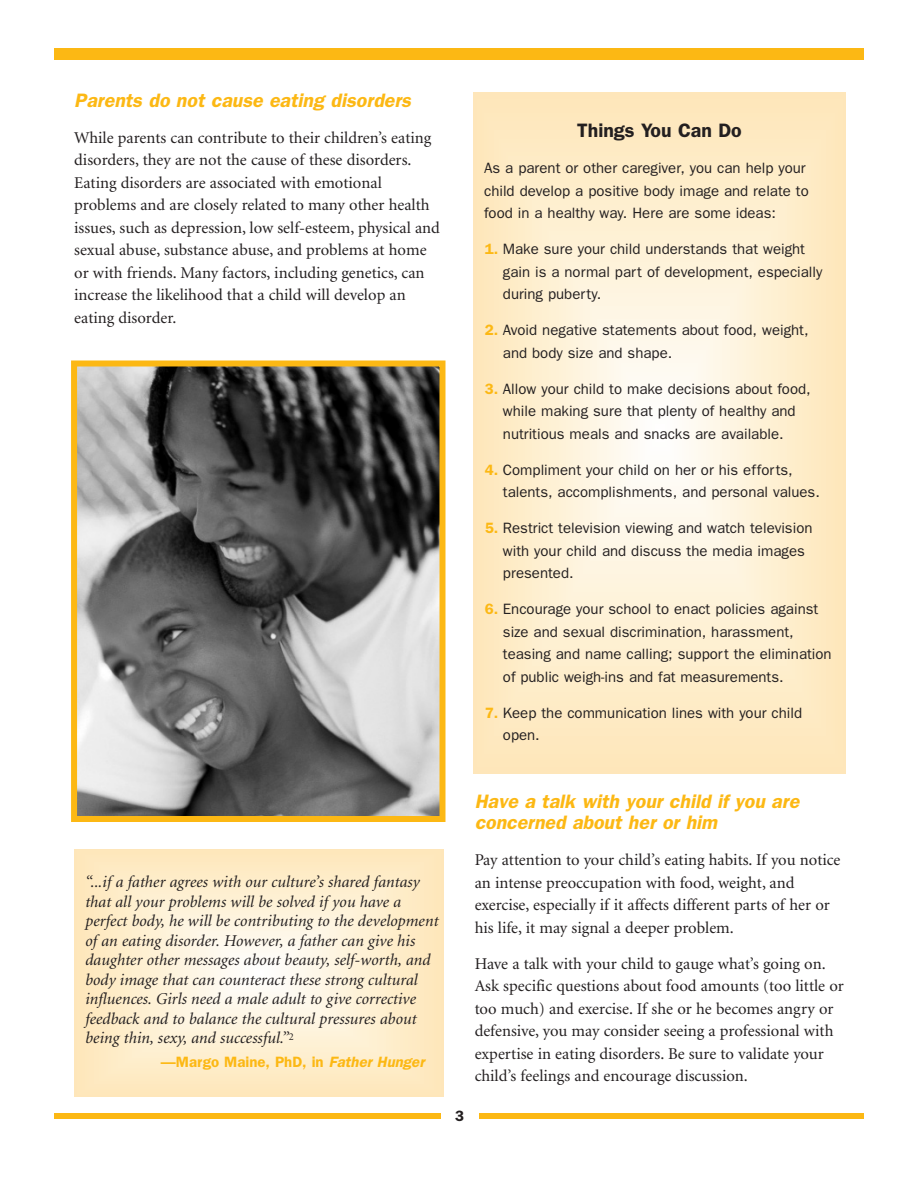
<style>
.page{position:relative;width:918px;height:1188px;background:#fff}
.page>*{position:absolute;margin:0;border:0;box-sizing:border-box;transform-origin:0 0}
.t1{font:italic 600 19.5px/21px "Franklin Gothic";color:#fcb814}
.t2{font:600 19.5px "Franklin Gothic";color:#231f20}
.t3{font:16.5px/22.5px "Minion";color:#231f20}
.t4{font:italic 16.5px/19.5px "Minion";color:#231f20}
.t5{font:15px/22.5px "Franklin Gothic";color:#231f20}
.t6{font:600 15px "Franklin Gothic";color:#fcb814}
.t7{font:600 15px "Franklin Gothic";color:#231f20}
.s1{font-weight:600;color:#fcb814}
.s2{font-style:italic}
</style>
<div class="page">
<div style="left:54px;top:48px;width:810px;height:12px;background:#fcb814"></div>
<div style="left:54px;top:1113px;width:810px;height:6px;background:#fcb814"></div>
<div style="left:475px;top:95px;width:370px;height:676px;background:#fee6ba"></div>
<div style="left:487px;top:117px;width:346px;height:632px;background:#fee8be"></div>
<div style="left:499px;top:139px;width:322px;height:588px;background:#feeac2"></div>
<div style="left:508px;top:157px;width:303px;height:553px;background:#feebc6"></div>
<div style="left:523px;top:183px;width:273px;height:500px;background:#feedca"></div>
<div style="left:532px;top:201px;width:255px;height:465px;background:#feefcf"></div>
<div style="left:547px;top:227px;width:225px;height:412px;background:#fef0d3"></div>
<div style="left:559px;top:249px;width:201px;height:369px;background:#fef2d7"></div>
<div style="left:568px;top:266px;width:183px;height:334px;background:#fef3db"></div>
<div style="left:578px;top:284px;width:163px;height:298px;background:#fef4df"></div>
<div style="left:590px;top:306px;width:139px;height:254px;background:#fef6e4"></div>
<div style="left:599px;top:323px;width:121px;height:220px;background:#fef7e8"></div>
<div style="left:612px;top:345px;width:96px;height:176px;background:#fef8ec"></div>
<div style="left:621px;top:363px;width:77px;height:140px;background:#fefaf0"></div>
<div style="left:631px;top:380px;width:57px;height:106px;background:#fefbf4"></div>
<div style="left:640px;top:398px;width:39px;height:70px;background:#fefcf8"></div>
<div style="left:650px;top:416px;width:19px;height:35px;background:#fefdfc"></div>
<div style="left:75px;top:849px;width:368px;height:247px;background:#fee6ba"></div>
<div style="left:87px;top:857px;width:344px;height:231px;background:#fee8be"></div>
<div style="left:99px;top:865px;width:320px;height:215px;background:#feeac2"></div>
<div style="left:109px;top:872px;width:301px;height:202px;background:#feebc6"></div>
<div style="left:123px;top:881px;width:272px;height:183px;background:#feedca"></div>
<div style="left:132px;top:888px;width:254px;height:170px;background:#feefcf"></div>
<div style="left:147px;top:897px;width:224px;height:151px;background:#fef0d3"></div>
<div style="left:159px;top:905px;width:200px;height:135px;background:#fef2d7"></div>
<div style="left:168px;top:912px;width:182px;height:122px;background:#fef3db"></div>
<div style="left:178px;top:918px;width:162px;height:109px;background:#fef4df"></div>
<div style="left:190px;top:926px;width:138px;height:93px;background:#fef6e4"></div>
<div style="left:199px;top:933px;width:120px;height:80px;background:#fef7e8"></div>
<div style="left:211px;top:941px;width:96px;height:64px;background:#fef8ec"></div>
<div style="left:221px;top:947px;width:76px;height:51px;background:#fefaf0"></div>
<div style="left:230px;top:953px;width:58px;height:39px;background:#fefbf4"></div>
<div style="left:240px;top:960px;width:38px;height:26px;background:#fefcf8"></div>
<div style="left:250px;top:966px;width:19px;height:13px;background:#fefdfc"></div>
<img style="left:78px;top:367px;width:361px;height:448px">
<div style="left:71px;top:360px;width:375px;height:462px;border:6px solid #fcb814"></div>
<div style="left:441px;top:1104px;width:37px;height:27px;background:#fff"></div>
<p class="t1" style="left:74px;top:91px;width:341px">Parents do not cause eating disorders</p>
<p class="t3" style="left:74px;top:128px;width:367px">While parents can contribute to their children’s eating disorders, they are not the cause of these disorders.<br>Eating disorders are associated with emotional problems and are closely related to many other health issues, such as depression, low self-esteem, physical and sexual abuse, substance abuse, and problems at home or with friends. Many factors, including genetics, can increase the likelihood that a child will develop an eating disorder.</p>
<p class="t2" style="left:577px;top:124px;width:166px">Things You Can Do</p>
<p class="t5" style="left:484px;top:158px;width:326px">As a parent or other caregiver, you can help your child develop a positive body image and relate to food in a healthy way. Here are some ideas:</p>
<p class="t5" style="left:503px;top:239px;width:321px;text-indent:-18px"><span class="s1">1.</span> Make sure your child understands that weight gain is a normal part of development, especially during puberty.</p>
<p class="t5" style="left:503px;top:320px;width:307px;text-indent:-18px"><span class="s1">2.</span> Avoid negative statements about food, weight, and body size and shape.</p>
<p class="t5" style="left:503px;top:378px;width:309px;text-indent:-18px"><span class="s1">3.</span> Allow your child to make decisions about food, while making sure that plenty of healthy and nutritious meals and snacks are available.</p>
<p class="t5" style="left:503px;top:459px;width:318px;text-indent:-18px"><span class="s1">4.</span> Compliment your child on her or his efforts, talents, accomplishments, and personal values.</p>
<p class="t5" style="left:503px;top:518px;width:311px;text-indent:-18px"><span class="s1">5.</span> Restrict television viewing and watch television with your child and discuss the media images presented.</p>
<p class="t5" style="left:503px;top:599px;width:330px;text-indent:-18px"><span class="s1">6.</span> Encourage your school to enact policies against size and sexual discrimination, harassment, teasing and name calling; support the elimination of public weigh-ins and fat measurements.</p>
<p class="t5" style="left:503px;top:702px;width:301px;text-indent:-18px"><span class="s1">7.</span> Keep the communication lines with your child open.</p>
<p class="t4" style="left:85px;top:874px;width:355px">“...if a father agrees with our culture’s shared fantasy that all your problems will be solved if you have a perfect body, he will be contributing to the development of an eating disorder. However, a father can give his daughter other messages about beauty, self-worth, and body image that can counteract these strong cultural influences. Girls need a male adult to give corrective feedback and to balance the cultural pressures about being thin, sexy, and successful.”<sup>2</sup></p>
<p class="t6" style="left:161px;top:1057px;width:268px">—Margo Maine, PhD, in <span class="s2">Father Hunger</span></p>
<p class="t7" style="left:455px;top:1111px;width:10px">3</p>
<p class="t1" style="left:475px;top:793px;width:329px">Have a talk with your child if you are concerned about her or him</p>
<p class="t3" style="left:475px;top:850px;width:367px">Pay attention to your child’s eating habits. If you notice an intense preoccupation with food, weight, and exercise, especially if it affects different parts of her or his life, it may signal a deeper problem.</p>
<p class="t3" style="left:475px;top:954px;width:371px">Have a talk with your child to gauge what’s going on.<br>Ask specific questions about food amounts (too little or too much) and exercise. If she or he becomes angry or defensive, you may consider seeing a professional with expertise in eating disorders. Be sure to validate your child’s feelings and encourage discussion.</p>
</div>
